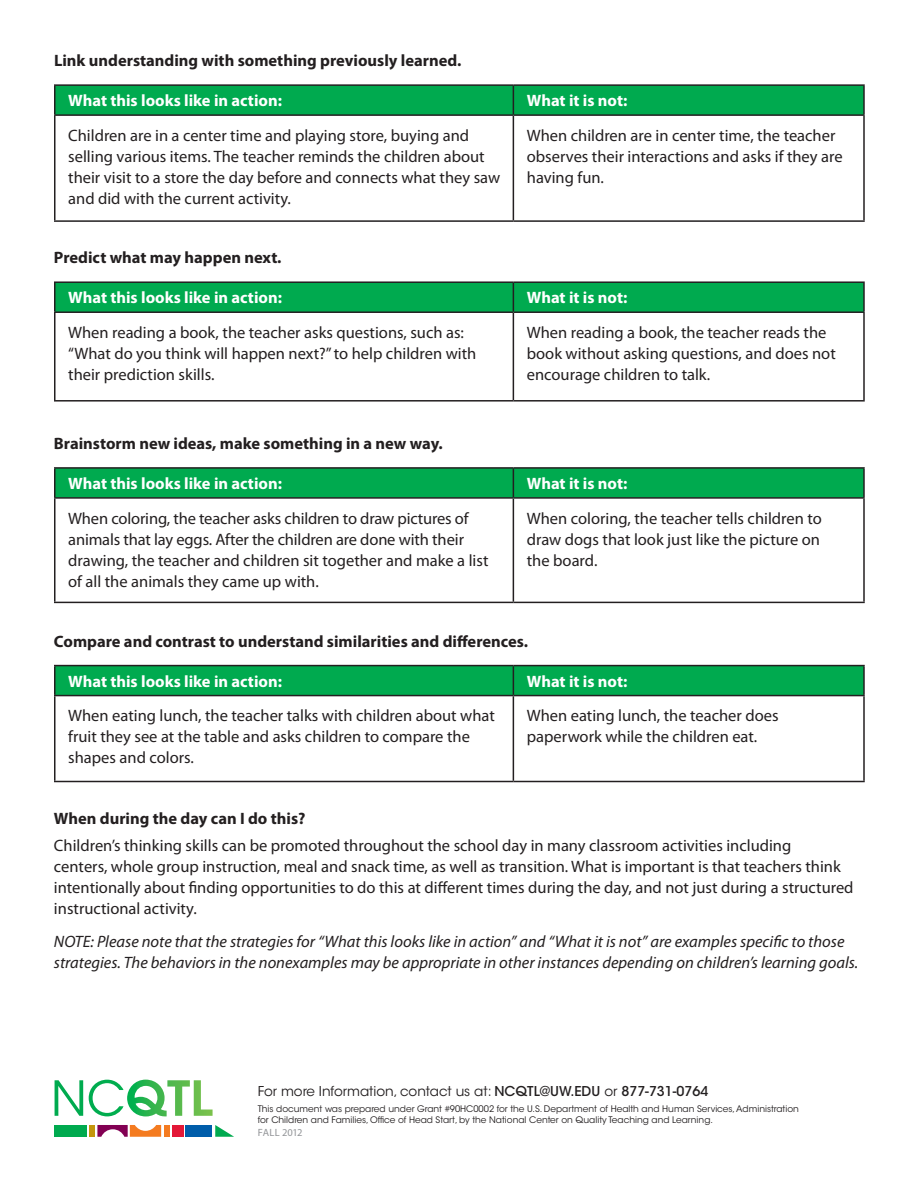
<style>
.page{position:relative;width:918px;height:1188px;background:#fff}
.page>*{position:absolute;margin:0;border:0;box-sizing:border-box;transform-origin:0 0}
.body{font:16.5px/21px "Myriad Pro";color:#231f20}
.FG_body{font:16.5px/21px "Myriad Pro";color:#231f20}
.t1{font:italic 16.5px/21px "Myriad Pro";color:#231f20}
.t2{font:700 16.5px "Myriad Pro";color:#231f20}
.body-2{font:700 16.5px "Myriad Pro";color:#fff}
.t3{font:13.5px "ITC Avant Garde Std";color:#231f20}
.t4{font:10.5px "Myriad Pro";letter-spacing:-.005em;color:#939598}
.t5{font:9px/10.8px "ITC Avant Garde Std";color:#231f20}
.s1{font-weight:500}
</style>
<div class="page">
<div style="left:54px;top:1125px;width:33px;height:12px;background:#00aa4f"></div>
<svg style="left:97px;top:1125px;width:64px;height:12px"></svg>
<div style="left:164px;top:1125px;width:6px;height:12px;background:#f47b20"></div>
<div style="left:185px;top:1125px;width:27px;height:12px;background:#005daa"></div>
<svg style="left:55px;top:1080px;width:158px;height:36px"></svg>
<svg style="left:215px;top:1125px;width:19px;height:12px"></svg>
<div style="left:172px;top:1125px;width:11px;height:12px;background:#e31837"></div>
<div style="left:89px;top:1125px;width:6px;height:12px;background:#c4960c"></div>
<hr style="left:54px;top:84px;width:459px;height:2px;background:#231f20">
<hr style="left:54px;top:86px;width:2px;height:28px;background:#231f20">
<hr style="left:513px;top:84px;width:352px;height:2px;background:#231f20">
<div style="left:55px;top:85px;width:809px;height:29px;background:#00aa4f"></div>
<hr style="left:863px;top:86px;width:2px;height:28px;background:#231f20">
<hr style="left:54px;top:114px;width:459px;height:2px;background:#231f20">
<hr style="left:513px;top:114px;width:352px;height:2px;background:#231f20">
<hr style="left:54px;top:116px;width:2px;height:104px;background:#231f20">
<hr style="left:513px;top:116px;width:1px;height:104px;background:#231f20">
<hr style="left:863px;top:116px;width:2px;height:104px;background:#231f20">
<hr style="left:54px;top:220px;width:459px;height:2px;background:#231f20">
<hr style="left:513px;top:220px;width:352px;height:2px;background:#231f20">
<hr style="left:54px;top:281px;width:459px;height:2px;background:#231f20">
<hr style="left:54px;top:283px;width:2px;height:28px;background:#231f20">
<hr style="left:513px;top:281px;width:352px;height:2px;background:#231f20">
<div style="left:55px;top:282px;width:808px;height:29px;background:#00aa4f"></div>
<hr style="left:863px;top:283px;width:2px;height:28px;background:#231f20">
<hr style="left:54px;top:311px;width:459px;height:2px;background:#231f20">
<hr style="left:513px;top:311px;width:352px;height:2px;background:#231f20">
<hr style="left:54px;top:313px;width:2px;height:87px;background:#231f20">
<hr style="left:513px;top:313px;width:1px;height:87px;background:#231f20">
<hr style="left:863px;top:313px;width:2px;height:87px;background:#231f20">
<hr style="left:54px;top:400px;width:459px;height:2px;background:#231f20">
<hr style="left:513px;top:400px;width:352px;height:2px;background:#231f20">
<svg style="left:56px;top:499px;width:807px;height:103px"></svg>
<hr style="left:54px;top:467px;width:459px;height:2px;background:#231f20">
<hr style="left:54px;top:469px;width:2px;height:28px;background:#231f20">
<hr style="left:513px;top:467px;width:352px;height:2px;background:#231f20">
<div style="left:55px;top:468px;width:809px;height:29px;background:#00aa4f"></div>
<hr style="left:863px;top:469px;width:2px;height:28px;background:#231f20">
<hr style="left:54px;top:497px;width:459px;height:2px;background:#231f20">
<hr style="left:513px;top:497px;width:352px;height:2px;background:#231f20">
<hr style="left:54px;top:499px;width:2px;height:103px;background:#231f20">
<hr style="left:513px;top:499px;width:1px;height:103px;background:#231f20">
<hr style="left:863px;top:499px;width:2px;height:103px;background:#231f20">
<hr style="left:54px;top:602px;width:459px;height:1px;background:#231f20">
<hr style="left:513px;top:602px;width:352px;height:1px;background:#231f20">
<svg style="left:56px;top:696px;width:807px;height:85px"></svg>
<hr style="left:54px;top:665px;width:459px;height:1px;background:#231f20">
<hr style="left:54px;top:666px;width:2px;height:29px;background:#231f20">
<hr style="left:513px;top:665px;width:352px;height:1px;background:#231f20">
<svg style="left:55px;top:666px;width:808px;height:29px;background:#00a74e"></svg>
<hr style="left:863px;top:666px;width:2px;height:29px;background:#231f20">
<hr style="left:54px;top:695px;width:459px;height:1px;background:#231f20">
<hr style="left:513px;top:695px;width:352px;height:1px;background:#231f20">
<hr style="left:54px;top:696px;width:2px;height:85px;background:#231f20">
<hr style="left:513px;top:696px;width:1px;height:85px;background:#231f20">
<hr style="left:863px;top:696px;width:2px;height:85px;background:#231f20">
<hr style="left:54px;top:781px;width:459px;height:1px;background:#231f20">
<hr style="left:513px;top:781px;width:352px;height:1px;background:#231f20">
<h4 class="t2" style="left:54px;top:50px;width:409px">Link understanding with something previously learned.</h4>
<p class="body-2" style="left:68px;top:90px;width:215px">What this looks like in action:</p>
<p class="body-2" style="left:527px;top:90px;width:102px">What it is not:</p>
<p class="FG_body" style="left:68px;top:125px;width:433px">Children are in a center time and playing store, buying and selling various items. The teacher reminds the children about their visit to a store the day before and connects what they saw and did with the current activity.</p>
<p class="FG_body" style="left:527px;top:125px;width:317px">When children are in center time, the teacher observes their interactions and asks if they are having fun.</p>
<h4 class="t2" style="left:54px;top:247px;width:229px">Predict what may happen next.</h4>
<p class="body-2" style="left:68px;top:287px;width:215px">What this looks like in action:</p>
<p class="body-2" style="left:527px;top:287px;width:102px">What it is not:</p>
<p class="body" style="left:68px;top:322px;width:410px">When reading a book, the teacher asks questions, such as: “What do you think will happen next?” to help children with their prediction skills.</p>
<p class="body" style="left:527px;top:322px;width:310px">When reading a book, the teacher reads the book without asking questions, and does not encourage children to talk.</p>
<h4 class="t2" style="left:54px;top:433px;width:390px">Brainstorm new ideas, make something in a new way.</h4>
<p class="body-2" style="left:68px;top:473px;width:215px">What this looks like in action:</p>
<p class="body-2" style="left:527px;top:473px;width:102px">What it is not:</p>
<p class="body" style="left:68px;top:508px;width:422px">When coloring, the teacher asks children to draw pictures of animals that lay eggs. After the children are done with their drawing, the teacher and children sit together and make a list of all the animals they came up with.</p>
<p class="body" style="left:527px;top:508px;width:296px;text-align:justify">When coloring, the teacher tells children to draw dogs that look just like the picture on the board.</p>
<h4 class="t2" style="left:54px;top:631px;width:476px">Compare and contrast to understand similarities and differences.</h4>
<p class="body-2" style="left:68px;top:670px;width:215px">What this looks like in action:</p>
<p class="body-2" style="left:527px;top:670px;width:102px">What it is not:</p>
<p class="body" style="left:68px;top:705px;width:428px">When eating lunch, the teacher talks with children about what fruit they see at the table and asks children to compare the shapes and colors.</p>
<p class="body" style="left:527px;top:705px;width:253px">When eating lunch, the teacher does paperwork while the children eat.</p>
<h4 class="t2" style="left:54px;top:807px;width:253px">When during the day can I do this?</h4>
<p class="body" style="left:54px;top:835px;width:801px">Children’s thinking skills can be promoted throughout the school day in many classroom activities including<br>centers, whole group instruction, meal and snack time, as well as transition. What is important is that teachers think intentionally about finding opportunities to do this at different times during the day, and not just during a structured instructional activity.</p>
<p class="t1" style="left:54px;top:931px;width:806px">NOTE: Please note that the strategies for “What this looks like in action” and “What it is not” are examples specific to those strategies. The behaviors in the nonexamples may be appropriate in other instances depending on children’s learning goals.</p>
<p class="t3" style="left:258px;top:1083px;width:452px">For more Information, contact us at: <span class="s1">NCQTL@UW.EDU</span> or <span class="s1">877-731-0764</span></p>
<p class="t5" style="left:258px;top:1104px;width:543px">This document was prepared under Grant #90HC0002 for the U.S. Department of Health and Human Services, Administration for Children and Families, Office of Head Start, by the National Center on Quality Teaching and Learning.</p>
<p class="t4" style="left:258px;top:1126px;width:46px">FALL 2012</p>
</div>
